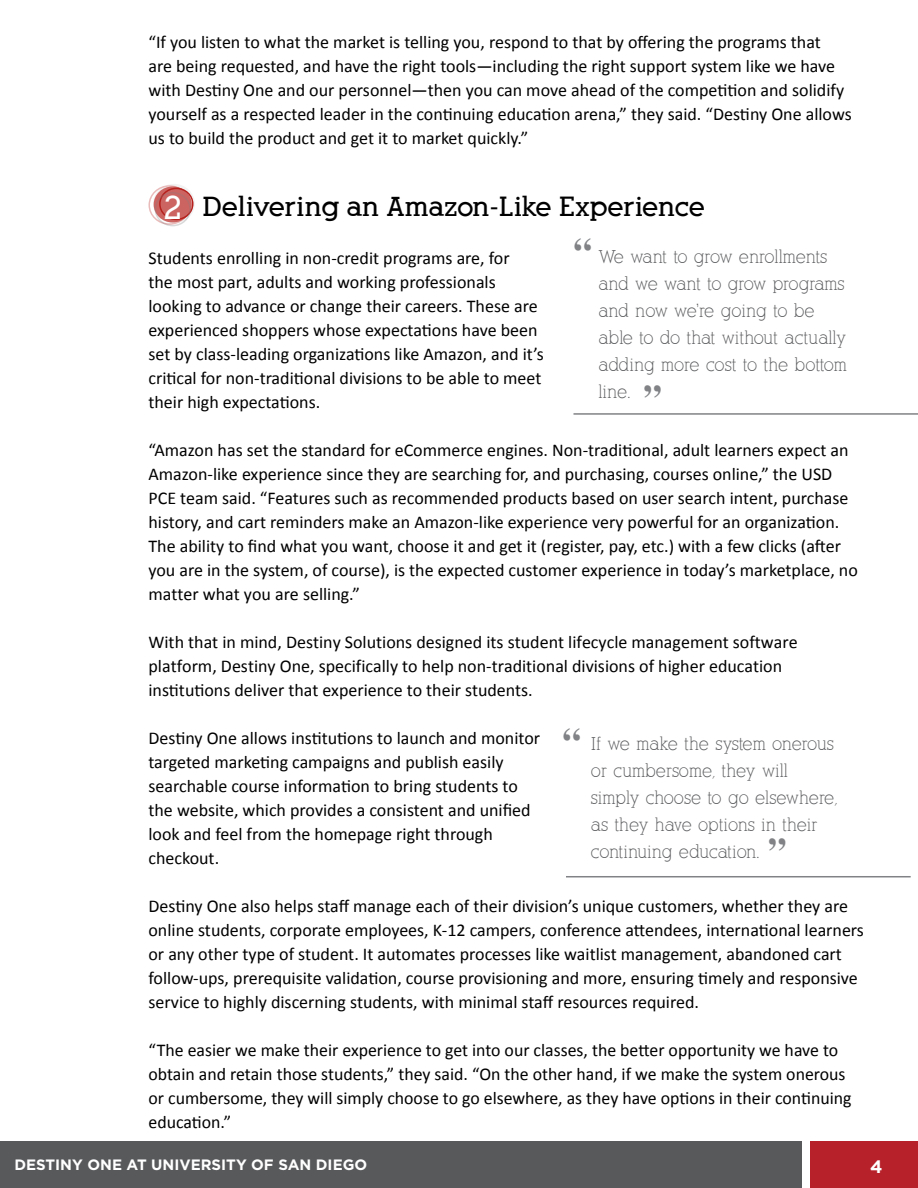
<style>
.page{position:relative;width:918px;height:1188px;background:#fff}
.page>*{position:absolute;margin:0;border:0;box-sizing:border-box;transform-origin:0 0}
.t1{font:700 36px "Times";color:#808285}
.t2{font:700 33px "Alexandria FLF";color:#fff}
.t3{font:700 27px "Alexandria FLF";color:#000}
.t4{font:18px/24px "Calibri";color:#000}
.t5{font:18px/27px "Alexandria FLF";color:#58595b}
.t6{font:700 18px "Gotham";color:#fff}
.t7{font:700 15px "Gotham";color:#fff}
</style>
<div class="page">
<div style="left:0;top:1141px;width:802px;height:47px;background:#58595b"></div>
<div style="left:810px;top:1141px;width:108px;height:47px;background:#b6212a"></div>
<hr style="left:573px;top:413px;width:345px;height:2px;background:#808285">
<svg style="left:153px;top:184px;width:42px;height:39px"></svg>
<div style="left:148px;top:185px;width:42px;height:40px;border:2px solid #e9bcbb;border-radius:50%"></div>
<div style="left:154px;top:186px;width:38px;height:36px;background:#cc6461;border-radius:50%"></div>
<div style="left:159px;top:188px;width:35px;height:32px;border:2px solid #b6211d;border-radius:50%"></div>
<div style="left:155px;top:192px;width:36px;height:34px;border:2px solid #807f83;border-radius:50%"></div>
<hr style="left:566px;top:876px;width:345px;height:1px;background:#808285">
<p class="t4" style="left:148px;top:29px;width:705px">“If you listen to what the market is telling you, respond to that by offering the programs that<br>are being requested, and have the right tools—including the right support system like we have with Destiny One and our personnel—then you can move ahead of the competition and solidify yourself as a respected leader in the continuing education arena,” they said. “Destiny One allows us to build the product and get it to market quickly.”</p>
<h2 class="t2" style="left:163px;top:190px;width:21px">2</h2>
<h3 class="t3" style="left:202px;top:192px;width:504px">Delivering an Amazon-Like Experience</h3>
<p class="t4" style="left:148px;top:245px;width:397px">Students enrolling in non-credit programs are, for<br>the most part, adults and working professionals looking to advance or change their careers. These are experienced shoppers whose expectations have been set by class-leading organizations like Amazon, and it’s critical for non-traditional divisions to be able to meet their high expectations.</p>
<p class="t4" style="left:148px;top:437px;width:711px">“Amazon has set the standard for eCommerce engines. Non-traditional, adult learners expect an Amazon-like experience since they are searching for, and purchasing, courses online,” the USD PCE team said. “Features such as recommended products based on user search intent, purchase history, and cart reminders make an Amazon-like experience very powerful for an organization.<br>The ability to find what you want, choose it and get it (register, pay, etc.) with a few clicks (after you are in the system, of course), is the expected customer experience in today’s marketplace, no matter what you are selling.”</p>
<p class="t4" style="left:148px;top:629px;width:651px">With that in mind, Destiny Solutions designed its student lifecycle management software platform, Destiny One, specifically to help non-traditional divisions of higher education institutions deliver that experience to their students.</p>
<p class="t4" style="left:148px;top:725px;width:393px">Destiny One allows institutions to launch and monitor targeted marketing campaigns and publish easily searchable course information to bring students to the website, which provides a consistent and unified look and feel from the homepage right through checkout.</p>
<p class="t4" style="left:148px;top:893px;width:717px">Destiny One also helps staff manage each of their division’s unique customers, whether they are online students, corporate employees, K-12 campers, conference attendees, international learners or any other type of student. It automates processes like waitlist management, abandoned cart follow-ups, prerequisite validation, course provisioning and more, ensuring timely and responsive service to highly discerning students, with minimal staff resources required.</p>
<p class="t4" style="left:148px;top:1037px;width:705px">“The easier we make their experience to get into our classes, the better opportunity we have to obtain and retain those students,” they said. “On the other hand, if we make the system onerous or cumbersome, they will simply choose to go elsewhere, as they have options in their continuing education.”</p>
<h1 class="t1" style="left:573px;top:216px;width:19px">“</h1>
<p class="t5" style="left:598px;top:243px;width:250px">We want to grow enrollments and we want to grow programs and now we’re going to be able to do that without actually adding more cost to the bottom line.</p>
<h1 class="t1" style="left:643px;top:364px;width:19px">”</h1>
<h1 class="t1" style="left:562px;top:706px;width:19px">“</h1>
<p class="t5" style="left:591px;top:731px;width:248px">If we make the system onerous or cumbersome, they will simply choose to go elsewhere, as they have options in their continuing education.</p>
<h1 class="t1" style="left:768px;top:817px;width:19px">”</h1>
<p class="t7" style="left:14px;top:1156px;width:354px">DESTINY ONE AT UNIVERSITY OF SAN DIEGO</p>
<p class="t6" style="left:870px;top:1156px;width:14px">4</p>
</div>
